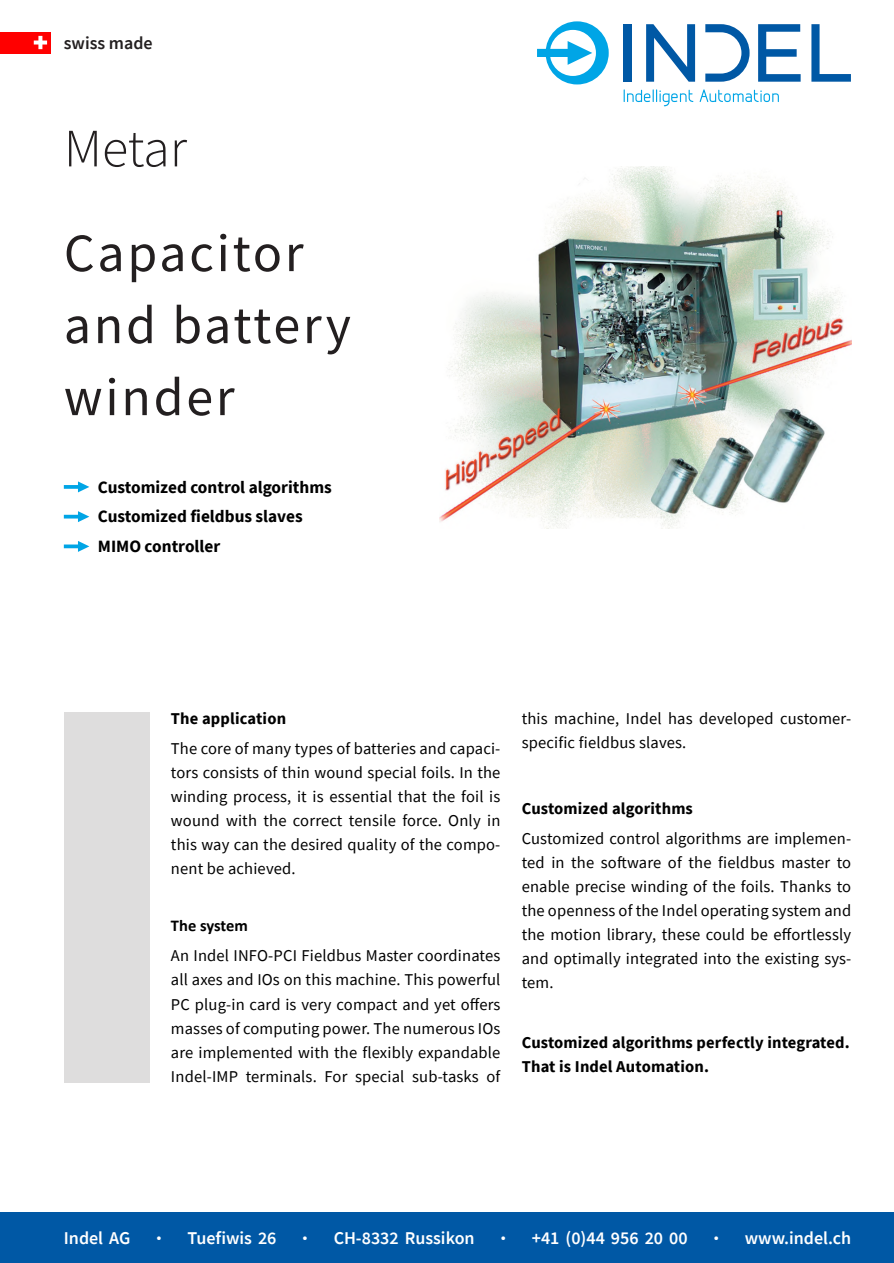
<style>
.page{position:relative;width:894px;height:1263px;background:#fff}
.page>*{position:absolute;margin:0;border:0;box-sizing:border-box;transform-origin:0 0}
.t1{font:54px/72px "Source Sans Pro";letter-spacing:.05em;color:#231f20}
.t2{font:300 54px "Source Sans Pro";letter-spacing:-.005em;color:#231f20}
.t3{font:600 18px "Source Sans Pro";color:#fff}
.t4{font:600 18px "Source Sans Pro";color:#231f20}
.t5{font:700 17.25px "Source Sans Pro";color:#000}
.t6{font:16.5px/24px "Source Sans Pro";letter-spacing:.01em;color:#000;text-align:justify}
.t7{font:700 16.5px/24px "Source Sans Pro";letter-spacing:.01em;color:#000}
.t8{font:700 16.5px "Calibri";letter-spacing:-.005em;color:#000}
.s1{font-weight:900}
</style>
<div class="page">
<img style="left:439px;top:166px;width:411px;height:362px">
<div style="left:0;top:1212px;width:893px;height:51px;background:#0058a5"></div>
<svg style="left:64px;top:541px;width:25px;height:11px"></svg>
<svg style="left:64px;top:511px;width:25px;height:11px"></svg>
<svg style="left:64px;top:481px;width:25px;height:11px"></svg>
<div style="left:623px;top:24px;width:8px;height:58px;background:#0058a5"></div>
<svg style="left:646px;top:24px;width:48px;height:58px"></svg>
<svg style="left:758px;top:24px;width:42px;height:58px"></svg>
<svg style="left:811px;top:24px;width:39px;height:58px"></svg>
<svg style="left:705px;top:24px;width:44px;height:58px"></svg>
<svg style="left:623px;top:89px;width:70px;height:17px"></svg>
<svg style="left:699px;top:89px;width:79px;height:13px"></svg>
<svg style="left:537px;top:21px;width:71px;height:63px"></svg>
<div style="left:0;top:32px;width:51px;height:21px;background:#f00"></div>
<svg style="left:34px;top:36px;width:13px;height:13px"></svg>
<div style="left:64px;top:712px;width:86px;height:370px;background:#dedddd"></div>
<p class="t4" style="left:64px;top:35px;width:90px">swiss made</p>
<h1 class="t2" style="left:64px;top:126px;width:124px">Metar</h1>
<h1 class="t1" style="left:64px;top:222px;width:288px">Capacitor and battery winder</h1>
<p class="t5" style="left:98px;top:480px;width:235px">Customized control algorithms</p>
<p class="t5" style="left:98px;top:509px;width:206px">Customized fieldbus slaves</p>
<p class="t5" style="left:98px;top:539px;width:124px">MIMO controller</p>
<p class="t7" style="left:171px;top:708px;width:117px">The application</p>
<p class="t6" style="left:171px;top:738px;width:331px">The core of many types of batteries and capaci&shy;tors consists of thin wound special foils. In the winding process, it is essential that the foil is wound with the correct tensile force. Only in this way can the desired quality of the compo&shy;nent be achieved.</p>
<p class="t8" style="left:171px;top:919px;width:78px">The system</p>
<p class="t6" style="left:171px;top:945px;width:331px">An Indel INFO-PCI Fieldbus Master coordinates all axes and IOs on this machine. This powerful PC plug-in card is very compact and yet offers masses of computing power. The numerous IOs are implemented with the flexibly expandable Indel-IMP terminals. For special sub-tasks of</p>
<p class="t6" style="left:521px;top:708px;width:331px">this machine, Indel has developed customer&shy;specific fieldbus slaves.</p>
<p class="t7" style="left:521px;top:798px;width:173px">Customized algorithms</p>
<p class="t6" style="left:521px;top:828px;width:331px">Customized control algorithms are implemen&shy;ted in the software of the fieldbus master to enable precise winding of the foils. Thanks to the openness of the Indel operating system and the motion library, these could be effortlessly and optimally integrated into the existing sys&shy;tem.</p>
<p class="t7" style="left:521px;top:1032px;width:329px">Customized algorithms perfectly integrated.<br>That is Indel Automation.</p>
<p class="t3" style="left:64px;top:1230px;width:68px">Indel AG</p>
<p class="t3" style="left:156px;top:1230px;width:122px"><span class="s1">·</span> Tuefiwis 26</p>
<p class="t3" style="left:302px;top:1230px;width:174px"><span class="s1">·</span> CH-8332 Russikon</p>
<p class="t3" style="left:500px;top:1230px;width:189px"><span class="s1">·</span> +41 (0)44 956 20 00</p>
<p class="t3" style="left:713px;top:1230px;width:139px"><span class="s1">·</span> www.indel.ch</p>
</div>
